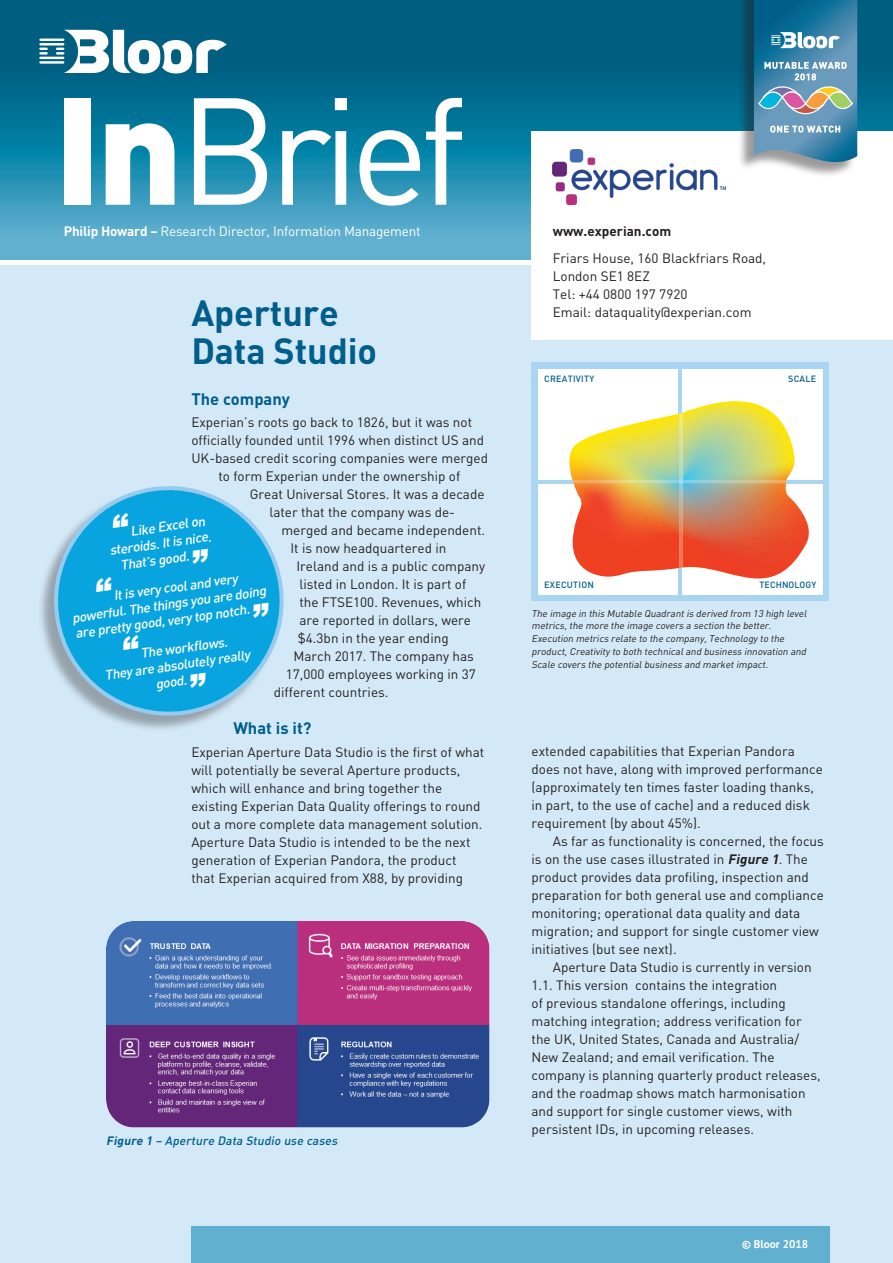
<style>
.page{position:relative;width:893px;height:1263px;background:#fff}
.page>*{position:absolute;margin:0;border:0;box-sizing:border-box;transform-origin:0 0}
.t1{font:149.55px "DIN";letter-spacing:-.065em;color:#fff}
.t2{font:700 36px/37.5px "DIN";letter-spacing:-.005em;color:#005e8a}
.t3{font:700 16.5px "DIN";color:#005e8a}
.Body_Text_PT_Sans_9{font:13.5px/18px "DIN";color:#231f20}
.Chapter_Head{font:italic 500 13.5px/16.2px "DIN";color:#fff}
.t4{font:13.5px "DIN";letter-spacing:-.015em;color:#fff}
.Body_Text_PT_Sans_9-2{font:700 13.5px "DIN";color:#231f20}
.t5{font:italic 500 12px "DIN";color:#005e8a}
.t6{font:700 11.25px "PT Sans";color:#fff}
.Body_Text_PT_Sans_9-3{font:italic 9.75px/12.8px "DIN";color:#231f20}
.t7{font:500 9px "DIN";letter-spacing:.025em;color:#005e8a}
.t8{font:500 9px "DIN";letter-spacing:.005em;color:#005e8a}
.s1{font-weight:900}
.s2{font-weight:700}
.s3{font-weight:700;font-style:italic}
</style>
<div class="page">
<div style="left:0;top:266px;width:893px;height:997px;background:#d4e9f7"></div>
<div style="left:191px;top:1227px;width:638px;height:36px;background:#62b0cf"></div>
<svg style="left:0;top:0;width:893px;height:259px;background:#157b9d"></svg>
<div style="left:531px;top:131px;width:362px;height:208px;background:#fff"></div>
<hr style="left:39px;top:61px;width:25px;height:3px;background:#fff">
<hr style="left:39px;top:57px;width:25px;height:2px;background:#fff">
<svg style="left:39px;top:48px;width:9px;height:7px"></svg>
<hr style="left:39px;top:43px;width:25px;height:2px;background:#fff">
<hr style="left:39px;top:39px;width:25px;height:2px;background:#fff">
<svg style="left:56px;top:30px;width:171px;height:44px"></svg>
<div style="left:531px;top:362px;width:298px;height:239px;background:#aad5f1"></div>
<div style="left:538px;top:369px;width:285px;height:225px;background:#fff"></div>
<hr style="left:679px;top:369px;width:3px;height:225px;background:#aad5f1">
<hr style="left:538px;top:480px;width:285px;height:3px;background:#aad5f1">
<img style="left:569px;top:401px;width:240px;height:177px">
<img style="left:106px;top:921px;width:383px;height:207px">
<img style="left:553px;top:149px;width:172px;height:56px">
<div style="left:37px;top:488px;width:245px;height:244px;background:#231f20;opacity:.35"></div>
<svg style="left:48px;top:486px;width:236px;height:235px"></svg>
<div style="left:738px;top:0;width:117px;height:178px;background:#231f20;opacity:.45"></div>
<svg style="left:754px;top:0;width:103px;height:162px;background:#5b92af"></svg>
<svg style="left:113px;top:512px;width:15px;height:16px"></svg>
<svg style="left:193px;top:549px;width:15px;height:15px"></svg>
<svg style="left:96px;top:577px;width:16px;height:15px"></svg>
<svg style="left:253px;top:602px;width:16px;height:16px"></svg>
<svg style="left:123px;top:635px;width:16px;height:15px"></svg>
<svg style="left:190px;top:673px;width:16px;height:15px"></svg>
<h1 class="t1" style="left:53px;top:65px;width:415px"><span class="s1">In</span>Brief</h1>
<p class="t4" style="left:64px;top:223px;width:358px"><span class="s2">Philip Howard –</span> Research Director, Information Management</p>
<p class="Body_Text_PT_Sans_9-2" style="left:553px;top:223px;width:120px">www.experian.com</p>
<p class="Body_Text_PT_Sans_9" style="left:553px;top:249px;width:215px">Friars House, 160 Blackfriars Road,<br>London SE1 8EZ</p>
<p class="Body_Text_PT_Sans_9" style="left:553px;top:285px;width:136px">Tel: +44 0800 197 7920</p>
<p class="Body_Text_PT_Sans_9" style="left:553px;top:303px;width:200px">Email: dataquality@experian.com</p>
<p class="t2" style="left:191px;top:294px;width:187px">Aperture<br>Data Studio</p>
<p class="t3" style="left:191px;top:389px;width:100px">The company</p>
<p class="Body_Text_PT_Sans_9" style="left:191px;top:413px;width:282px">Experian’s roots go back to 1826, but it was not</p>
<p class="Body_Text_PT_Sans_9" style="left:191px;top:431px;width:294px">officially founded until 1996 when distinct US and</p>
<p class="Body_Text_PT_Sans_9" style="left:191px;top:449px;width:298px">UK-based credit scoring companies were merged</p>
<p class="Body_Text_PT_Sans_9" style="left:218px;top:467px;width:244px">to form Experian under the ownership of</p>
<p class="Body_Text_PT_Sans_9" style="left:250px;top:485px;width:236px">Great Universal Stores. It was a decade</p>
<p class="Body_Text_PT_Sans_9" style="left:269px;top:503px;width:187px">later that the company was de-</p>
<p class="Body_Text_PT_Sans_9" style="left:281px;top:521px;width:205px">merged and became independent.</p>
<p class="Body_Text_PT_Sans_9" style="left:290px;top:539px;width:158px">It is now headquartered in</p>
<p class="Body_Text_PT_Sans_9" style="left:296px;top:557px;width:190px">Ireland and is a public company</p>
<p class="Body_Text_PT_Sans_9" style="left:299px;top:575px;width:168px">listed in London. It is part of</p>
<p class="Body_Text_PT_Sans_9" style="left:299px;top:593px;width:184px">the FTSE100. Revenues, which</p>
<p class="Body_Text_PT_Sans_9" style="left:299px;top:611px;width:173px">are reported in dollars, were</p>
<p class="Body_Text_PT_Sans_9" style="left:298px;top:629px;width:152px">$4.3bn in the year ending</p>
<p class="Body_Text_PT_Sans_9" style="left:293px;top:647px;width:182px">March 2017. The company has</p>
<p class="Body_Text_PT_Sans_9" style="left:286px;top:665px;width:192px">17,000 employees working in 37</p>
<p class="Body_Text_PT_Sans_9" style="left:274px;top:683px;width:116px">different countries.</p>
<p class="t3" style="left:233px;top:719px;width:80px">What is it?</p>
<p class="Body_Text_PT_Sans_9" style="left:191px;top:743px;width:294px">Experian Aperture Data Studio is the first of what will potentially be several Aperture products, which will enhance and bring together the existing Experian Data Quality offerings to round out a more complete data management solution.<br>Aperture Data Studio is intended to be the next generation of Experian Pandora, the product<br>that Experian acquired from X88, by providing</p>
<p class="Body_Text_PT_Sans_9" style="left:531px;top:742px;width:293px">extended capabilities that Experian Pandora does not have, along with improved performance (approximately ten times faster loading thanks, in part, to the use of cache) and a reduced disk requirement (by about 45%).</p>
<p class="t7" style="left:544px;top:373px;width:51px">CREATIVITY</p>
<p class="t7" style="left:788px;top:373px;width:30px">SCALE</p>
<p class="Chapter_Head" style="left:129px;top:523px;width:77px;rotate:-8deg">Like Excel on</p>
<p class="Chapter_Head" style="left:109px;top:542px;width:104px;rotate:-8deg">steroids. It is nice.</p>
<p class="Chapter_Head" style="left:119px;top:557px;width:71px;rotate:-8deg">That’s good.</p>
<p class="Chapter_Head" style="left:69px;top:593px;width:197px;text-indent:44px;rotate:-8deg">It is very cool and very powerful. The things you are doing are pretty good, very top notch.</p>
<p class="Chapter_Head" style="left:140px;top:645px;width:89px;rotate:-8deg">The workfl ows.</p>
<p class="t7" style="left:544px;top:579px;width:51px">EXECUTION</p>
<p class="Body_Text_PT_Sans_9-3" style="left:531px;top:607px;width:279px">The image in this Mutable Quadrantis derived from 13 high level metrics,the more the image covers a section the better.<br>Execution metrics relate to the company,Technology to the product,Creativity to both technicaland business innovation and Scale covers the potentialbusiness and marketimpact.</p>
<p class="t8" style="left:759px;top:579px;width:58px">TECHNOLOGY</p>
<p class="Chapter_Head" style="left:104px;top:667px;width:148px;rotate:-8deg">They are absolutely really</p>
<p class="Chapter_Head" style="left:155px;top:676px;width:33px;rotate:-8deg">good.</p>
<p class="Body_Text_PT_Sans_9" style="left:531px;top:832px;width:294px;text-indent:21px">As far as functionality is concerned, the focus is on the use cases illustrated in <span class="s3">Figure 1</span>. The product provides data profiling, inspection and preparation for both general use and compliance monitoring; operational data quality and data migration; and support for single customer view initiatives (but see next).</p>
<p class="Body_Text_PT_Sans_9" style="left:531px;top:958px;width:291px;text-indent:21px">Aperture Data Studio is currently in version 1.1. This version contains the integration<br>of previous standalone offerings, including matching integration; address verification for the UK, United States, Canada and Australia/ New Zealand; and email verification. The company is planning quarterly product releases, and the roadmap shows match harmonisation and support for single customer views, with persistent IDs, in upcoming releases.</p>
<p class="t5" style="left:106px;top:1133px;width:235px"><span class="s2">Figure 1</span> – Aperture Data Studio use cases</p>
<p class="t6" style="left:742px;top:1236px;width:68px">© Bloor 2018</p>
</div>
